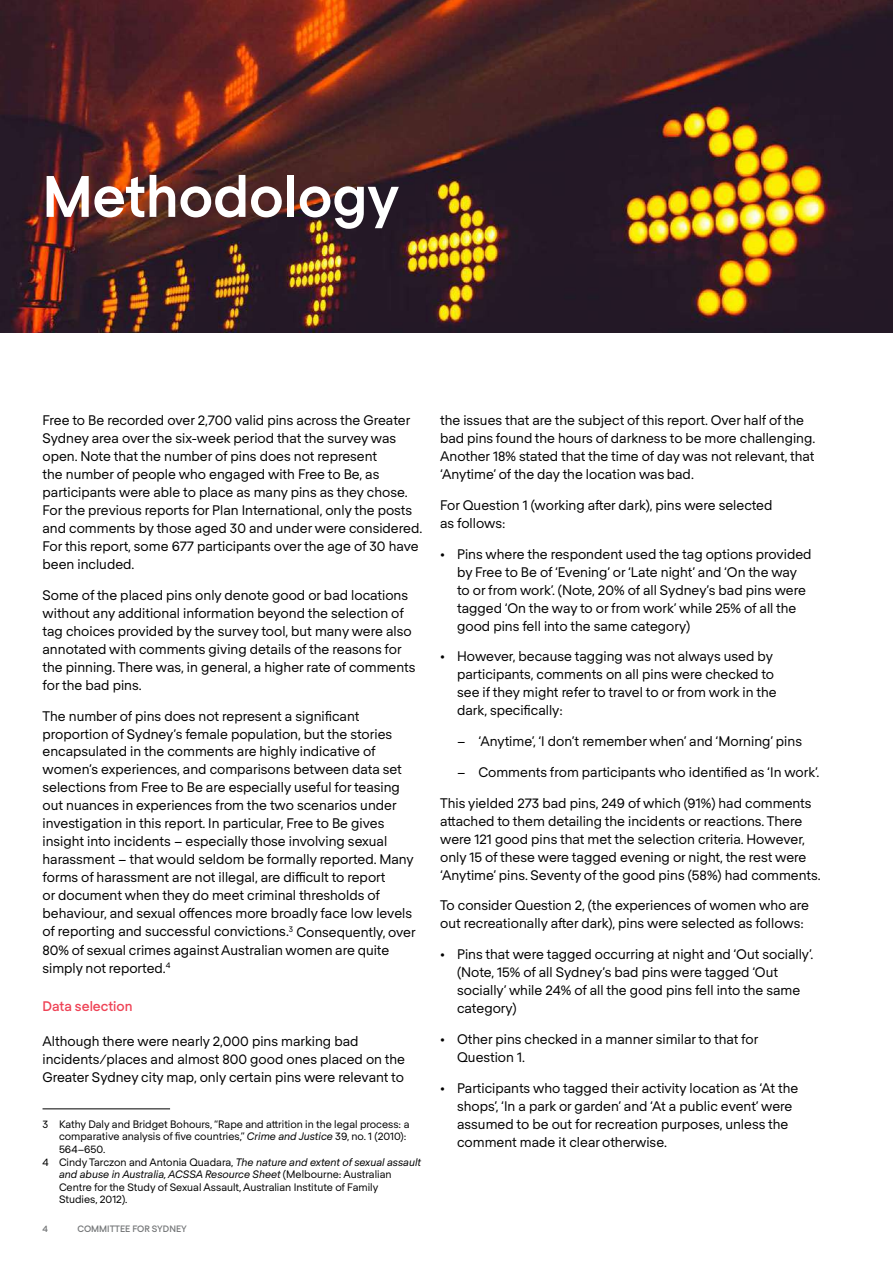
<style>
.page{position:relative;width:893px;height:1263px;background:#fff}
.page>*{position:absolute;margin:0;border:0;box-sizing:border-box;transform-origin:0 0}
.t1{font:700 56.7px "Regola Pro";color:#fff}
.t2{font:13.5px/18px "Regola Pro";color:#000}
.t3{font:500 13.5px "Regola Pro";color:#ef4356}
.t4{font:10.5px "Regola Pro";color:#000}
.t5{font:italic 10.5px "Regola Pro";color:#000}
.t6{font:500 9px "Regola Pro";color:#757779}
.s1{font-style:italic}
.s2{font-style:normal}
.s3{font-weight:700}
</style>
<div class="page">
<img style="left:0;top:0;width:893px;height:333px">
<hr style="left:43px;top:1108px;width:127px;height:1px;background:#000">
<h1 class="t1" style="left:43px;top:157px;width:358px">Methodology</h1>
<p class="t2" style="left:43px;top:410px;width:381px">Free to Be recorded over 2,700 valid pins across the Greater Sydney area over the six-week period that the survey was open. Note that the number of pins does not represent<br>the number of people who engaged with Free to Be, as participants were able to place as many pins as they chose.<br>For the previous reports for Plan International, only the posts and comments by those aged 30 and under were considered.<br>For this report, some 677 participants over the age of 30 have been included.</p>
<p class="t2" style="left:43px;top:585px;width:374px">Some of the placed pins only denote good or bad locations without any additional information beyond the selection of tag choices provided by the survey tool, but many were also annotated with comments giving details of the reasons for the pinning. There was, in general, a higher rate of comments for the bad pins.</p>
<p class="t2" style="left:43px;top:706px;width:375px">The number of pins does not represent a significant proportion of Sydney’s female population, but the stories encapsulated in the comments are highly indicative of women’s experiences, and comparisons between data set selections from Free to Be are especially useful for teasing out nuances in experiences from the two scenarios under investigation in this report. In particular, Free to Be gives insight into incidents – especially those involving sexual harassment – that would seldom be formally reported. Many forms of harassment are not illegal, are difficult to report<br>or document when they do meet criminal thresholds of behaviour, and sexual offences more broadly face low levels of reporting and successful convictions.<sup>3</sup> Consequently, over 80% of sexual crimes against Australian women are quite simply not reported.<sup>4</sup></p>
<p class="t3" style="left:43px;top:996px;width:92px">Data selection</p>
<p class="t2" style="left:43px;top:1031px;width:364px">Although there were nearly 2,000 pins marking bad incidents/places and almost 800 good ones placed on the<br>Greater Sydney city map, only certain pins were relevant to</p>
<p class="t4" style="left:43px;top:1117px;width:368px">3 Kathy Daly and Bridget Bohours, “Rape and attrition in the legal process: a</p>
<p class="t4" style="left:59px;top:1129px;width:349px">comparative analysis of five countries,” <span class="s1">Crime and Justice</span> 39, no. 1 (2010):</p>
<p class="t4" style="left:59px;top:1142px;width:48px">564–650.</p>
<p class="t5" style="left:43px;top:1155px;width:380px"><span class="s2">4 Cindy Tarczon and Antonia Quadara,</span> The nature and extent of sexual assault</p>
<p class="t5" style="left:59px;top:1167px;width:334px">and abuse in Australia, ACSSA Resource Sheet <span class="s2">(Melbourne: Australian</span></p>
<p class="t4" style="left:59px;top:1180px;width:321px">Centre for the Study of Sexual Assault, Australian Institute of Family</p>
<p class="t4" style="left:59px;top:1192px;width:70px">Studies, 2012).</p>
<p class="t6" style="left:43px;top:1222px;width:7px">4</p>
<p class="t6" style="left:77px;top:1222px;width:111px">COMMITTEE FOR SYDNEY</p>
<p class="t2" style="left:440px;top:410px;width:377px">the issues that are the subject of this report. Over half of the bad pins found the hours of darkness to be more challenging.<br>Another 18% stated that the time of day was not relevant, that ‘Anytime’ of the day the location was bad.</p>
<p class="t2" style="left:440px;top:495px;width:334px">For Question 1 (working after dark), pins were selected as follows:</p>
<p class="t2" style="left:457px;top:544px;width:356px;text-indent:-17px"><span class="s3">•</span> Pins where the respondent used the tag options provided by Free to Be of ‘Evening’ or ‘Late night’ and ‘On the way to or from work’. (Note, 20% of all Sydney’s bad pins were tagged ‘On the way to or from work’ while 25% of all the good pins fell into the same category)</p>
<p class="t2" style="left:457px;top:647px;width:321px;text-indent:-17px"><span class="s3">•</span> However, because tagging was not always used by participants, comments on all pins were checked to see if they might refer to travel to or from work in the dark, specifically:</p>
<p class="t2" style="left:457px;top:731px;width:346px">– ‘Anytime’, ‘I don’t remember when’ and ‘Morning’ pins</p>
<p class="t2" style="left:457px;top:762px;width:364px">– Comments from participants who identified as ‘In work’.</p>
<p class="t2" style="left:440px;top:793px;width:382px">This yielded 273 bad pins, 249 of which (91%) had comments attached to them detailing the incidents or reactions. There were 121 good pins that met the selection criteria. However, only 15 of these were tagged evening or night, the rest were ‘Anytime’ pins. Seventy of the good pins (58%) had comments.</p>
<p class="t2" style="left:440px;top:896px;width:370px">To consider Question 2, (the experiences of women who are out recreationally after dark), pins were selected as follows:</p>
<p class="t2" style="left:457px;top:944px;width:358px;text-indent:-17px"><span class="s3">•</span> Pins that were tagged occurring at night and ‘Out socially’. (Note, 15% of all Sydney’s bad pins were tagged ‘Out socially’ while 24% of all the good pins fell into the same category)</p>
<p class="t2" style="left:457px;top:1029px;width:303px;text-indent:-17px"><span class="s3">•</span> Other pins checked in a manner similar to that for<br>Question 1.</p>
<p class="t2" style="left:457px;top:1078px;width:343px;text-indent:-17px"><span class="s3">•</span> Participants who tagged their activity location as ‘At the shops’, ‘In a park or garden’ and ‘At a public event’ were assumed to be out for recreation purposes, unless the comment made it clear otherwise.</p>
</div>
